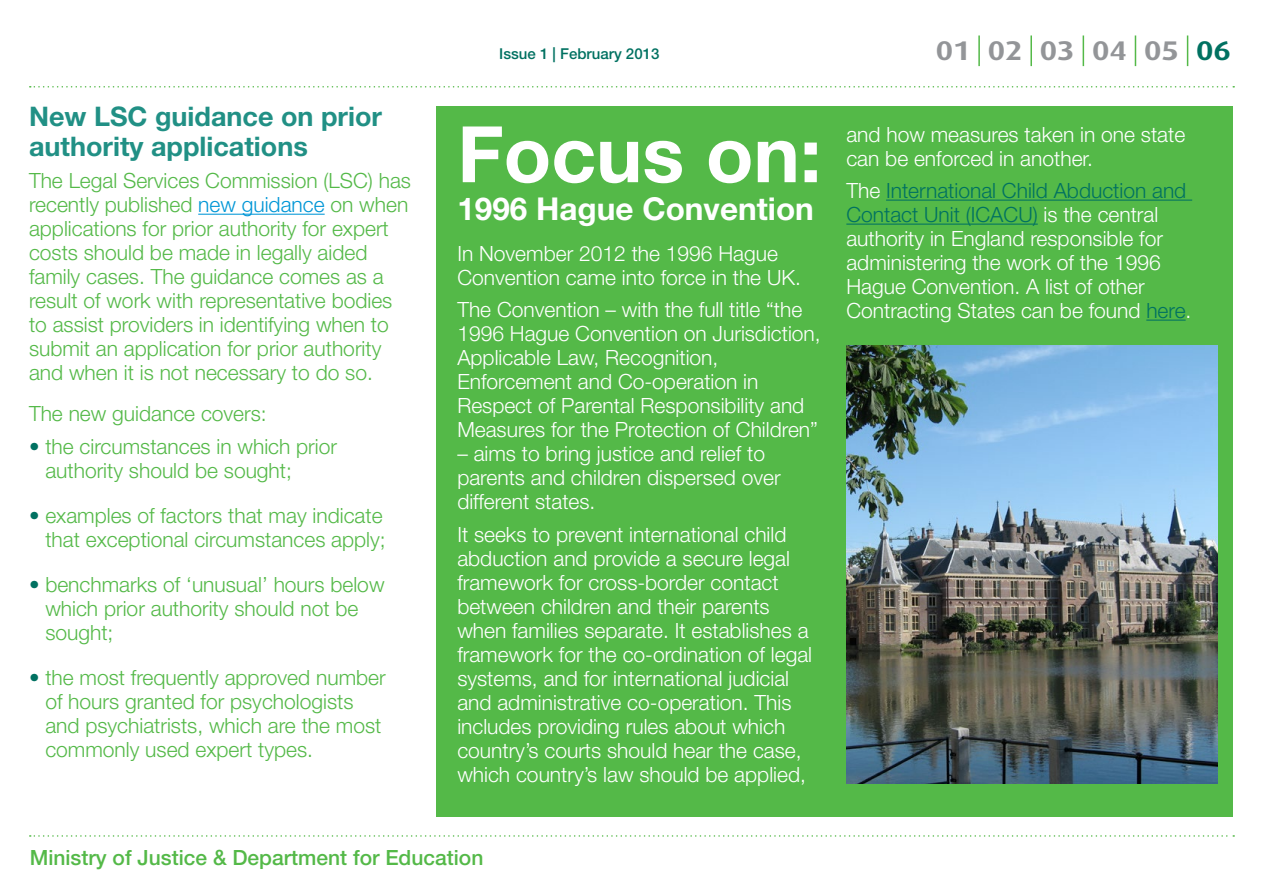
<style>
.page{position:relative;width:1263px;height:893px;background:#fff}
.page>*{position:absolute;margin:0;border:0;box-sizing:border-box;transform-origin:0 0}
.t1{font:700 78px "Helvetica Neue LT Pro";color:#fff}
.t2{font:700 31.5px "Helvetica Neue LT Pro";color:#fff}
.t3{font:700 27px/30px "Helvetica Neue LT Pro";color:#219085}
.t4{font:700 expanded 27px "Dax Pro";color:#939598}
.t5{font:300 21px/24px "Helvetica Neue LT Pro";color:#fff}
.t6{font:300 21px/24px "Helvetica Neue LT Pro";color:#54b948}
.t7{font:500 21px "Helvetica Neue LT Pro";color:#54b948}
.t8{font:500 15px "Helvetica Neue LT Pro";color:#007161}
.s1{color:#0096d6}
.s2{color:#007161}
</style>
<div class="page">
<div style="left:436px;top:106px;width:797px;height:710px;background:#54b948"></div>
<img style="left:846px;top:346px;width:371px;height:437px">
<hr style="left:198px;top:214px;width:127px;height:1px;background:#0096d6">
<hr style="left:886px;top:200px;width:306px;height:1px;background:#007161">
<hr style="left:846px;top:224px;width:192px;height:1px;background:#007161">
<hr style="left:1146px;top:320px;width:40px;height:1px;background:#007161">
<svg style="left:30px;top:86px;width:1204px;height:2px"></svg>
<svg style="left:30px;top:835px;width:1204px;height:2px"></svg>
<hr style="left:978px;top:35px;width:2px;height:31px;background:#54b948">
<hr style="left:1030px;top:35px;width:2px;height:31px;background:#54b948">
<hr style="left:1082px;top:35px;width:2px;height:31px;background:#54b948">
<hr style="left:1135px;top:35px;width:1px;height:31px;background:#54b948">
<hr style="left:1187px;top:35px;width:1px;height:31px;background:#54b948">
<p class="t3" style="left:29px;top:100px;width:354px">New LSC guidance on prior authority applications</p>
<p class="t6" style="left:29px;top:168px;width:383px">The Legal Services Commission (LSC) has recently published <span class="s1">new guidance</span> on when applications for prior authority for expert costs should be made in legally aided family cases. The guidance comes as a result of work with representative bodies to assist providers in identifying when to submit an application for prior authority and when it is not necessary to do so.</p>
<p class="t6" style="left:29px;top:401px;width:239px">The new guidance covers:</p>
<p class="t6" style="left:45px;top:434px;width:293px;text-indent:-16px"><span class="s2">•</span> the circumstances in which prior authority should be sought;</p>
<p class="t6" style="left:29px;top:503px;width:358px;text-align:right"><span class="s2">•</span> examples of factors that may indicate that exceptional circumstances apply;</p>
<p class="t6" style="left:45px;top:572px;width:341px;text-indent:-16px"><span class="s2">•</span> benchmarks of ‘unusual’ hours below which prior authority should not be sought;</p>
<p class="t6" style="left:45px;top:665px;width:342px;text-indent:-16px"><span class="s2">•</span> the most frequently approved number of hours granted for psychologists and psychiatrists, which are the most commonly used expert types.</p>
<p class="t8" style="left:499px;top:45px;width:162px">Issue 1 | February 2013</p>
<h1 class="t1" style="left:457px;top:106px;width:366px">Focus on:</h1>
<h2 class="t2" style="left:457px;top:189px;width:358px">1996 Hague Convention</h2>
<p class="t5" style="left:457px;top:241px;width:345px">In November 2012 the 1996 Hague<br>Convention came into force in the UK.</p>
<p class="t5" style="left:457px;top:297px;width:365px">The Convention – with the full title “the 1996 Hague Convention on Jurisdiction, Applicable Law, Recognition, Enforcement and Co-operation in Respect of Parental Responsibility and Measures for the Protection of Children”</p>
<p class="t5" style="left:457px;top:441px;width:325px">– aims to bring justice and relief to parents and children dispersed over different states.</p>
<p class="t5" style="left:457px;top:522px;width:356px">It seeks to prevent international child abduction and provide a secure legal framework for cross-border contact between children and their parents when families separate. It establishes a framework for the co-ordination of legal systems, and for international judicial and administrative co-operation. This includes providing rules about which country’s courts should hear the case, which country’s law should be applied,</p>
<p class="t7" style="left:30px;top:845px;width:455px">Ministry of Justice &amp; Department for Education</p>
<p class="t4" style="left:936px;top:33px;width:297px">01 02 03 04 05 <span class="s2">06</span></p>
<p class="t5" style="left:846px;top:122px;width:340px">and how measures taken in one state can be enforced in another.</p>
<p class="t5" style="left:846px;top:178px;width:347px">The <span class="s2">International Child Abduction and Contact Unit (ICACU)</span> is the central authority in England responsible for administering the work of the 1996<br>Hague Convention. A list of other Contracting States can be found <span class="s2">here</span>.</p>
</div>
